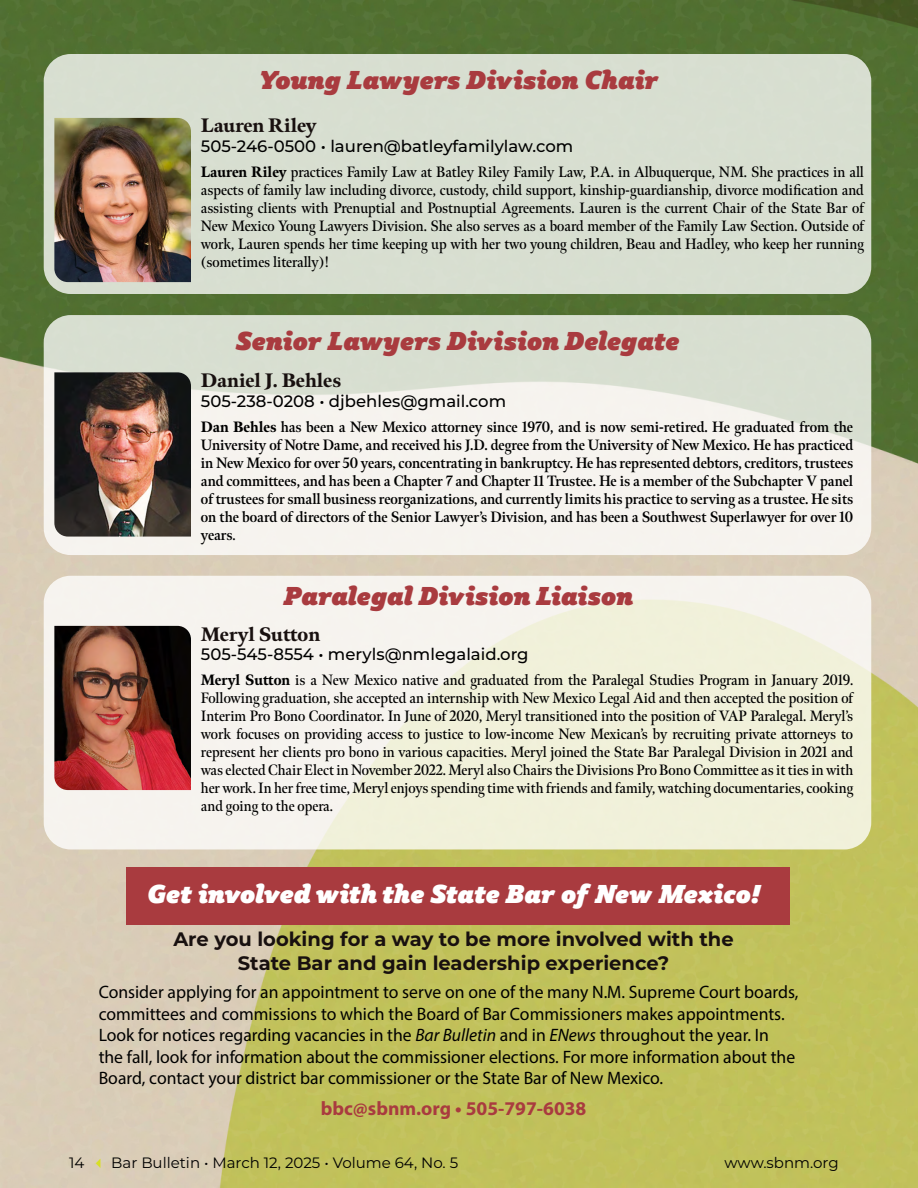
<style>
.page{position:relative;width:918px;height:1188px;background:#fff}
.page>*{position:absolute;margin:0;border:0;box-sizing:border-box;transform-origin:0 0}
.t1{font:italic 25.5px "Plume Ad";color:#a93b3f}
.t2{font:italic 25.5px "Plume Ad";color:#fff}
.t3{font:700 19.5px/23.4px "Montserrat";color:#18100f;text-align:center}
.t4{font:900 19.5px "Meno Display";color:#18100f}
.t5{font:700 19.5px "Myriad Pro";color:#a93b3f}
.t6{font:18px/21.6px "Myriad Pro";color:#000}
.t7{font:500 16.5px "Montserrat";color:#000}
.t8{font:600 15px/18px "Meno Display";color:#000;text-align:justify;scale:.95 1}
.t9{font:700 15px/18px "Meno Display";color:#000;text-align:justify;scale:.95 1}
.t10{font:15px "Montserrat";color:#000}
.s1{font-weight:900}
.s2{font-weight:600}
.s3{font-style:italic}
.s4{color:#d7df23}
</style>
<div class="page">
<img style="left:0;top:0;width:918px;height:1188px">
<div style="left:44px;top:54px;width:827px;height:240px;background:#d8ded0;border-radius:27px"></div>
<svg style="left:44px;top:315px;width:827px;height:240px;fill:#f6f3ee"></svg>
<svg style="left:44px;top:576px;width:827px;height:273px;fill:#f1f1db"></svg>
<img style="left:54px;top:118px;width:137px;height:164px">
<img style="left:54px;top:372px;width:137px;height:165px">
<img style="left:54px;top:626px;width:137px;height:164px">
<div style="left:126px;top:867px;width:663px;height:57px;background:#a93b3f"></div>
<h1 class="t1" style="left:259px;top:64px;width:402px">Young Lawyers Division Chair</h1>
<h2 class="t4" style="left:201px;top:113px;width:117px">Lauren Riley</h2>
<p class="t7" style="left:201px;top:135px;width:374px">505-246-0500 • lauren@batleyfamilylaw.com</p>
<p class="t8" style="left:201px;top:163px;width:700px"><span class="s1">Lauren Riley</span> practices Family Law at Batley Riley Family Law, P.A. in Albuquerque, NM. She practices in all aspects of family law including divorce, custody, child support, kinship-guardianship, divorce modification and assisting clients with Prenuptial and Postnuptial Agreements. Lauren is the current Chair of the State Bar of New Mexico Young Lawyers Division. She also serves as a board member of the Family Law Section. Outside of work, Lauren spends her time keeping up with her two young children, Beau and Hadley, who keep her running (sometimes literally)!</p>
<h1 class="t1" style="left:236px;top:324px;width:446px">Senior Lawyers Division Delegate</h1>
<h2 class="t4" style="left:201px;top:368px;width:142px">Daniel J. Behles</h2>
<p class="t7" style="left:201px;top:389px;width:307px">505-238-0208 • djbehles@gmail.com</p>
<p class="t9" style="left:201px;top:418px;width:688px"><span class="s1">Dan Behles</span> has been a New Mexico attorney since 1970, and is now semi-retired. He graduated from the University of Notre Dame, and received his J.D. degree from the University of New Mexico. He has practiced in New Mexico for over 50 years, concentrating in bankruptcy. He has represented debtors, creditors, trustees and committees, and has been a Chapter 7 and Chapter 11 Trustee. He is a member of the Subchapter V panel of trustees for small business reorganizations, and currently limits his practice to serving as a trustee. He sits on the board of directors of the Senior Lawyer’s Division, and has been a Southwest Superlawyer for over 10 years<span class="s2">.</span></p>
<h1 class="t1" style="left:284px;top:579px;width:351px">Paralegal Division Liaison</h1>
<h2 class="t4" style="left:201px;top:621px;width:121px">Meryl Sutton</h2>
<p class="t7" style="left:201px;top:643px;width:329px">505-545-8554 • meryls@nmlegalaid.org</p>
<p class="t8" style="left:201px;top:671px;width:688px"><span class="s1">Meryl Sutton</span> is a New Mexico native and graduated from the Paralegal Studies Program in January 2019.<br>Following graduation, she accepted an internship with New Mexico Legal Aid and then accepted the position of Interim Pro Bono Coordinator. In June of 2020, Meryl transitioned into the position of VAP Paralegal. Meryl’s work focuses on providing access to justice to low-income New Mexican’s by recruiting private attorneys to represent her clients pro bono in various capacities. Meryl joined the State Bar Paralegal Division in 2021 and was elected Chair Elect in November 2022. Meryl also Chairs the Divisions Pro Bono Committee as it ties in with her work. In her free time, Meryl enjoys spending time with friends and family, watching documentaries, cooking and going to the opera.</p>
<h1 class="t2" style="left:147px;top:877px;width:614px">Get involved with the State Bar of New Mexico!</h1>
<h2 class="t3" style="left:173px;top:927px;width:562px">Are you looking for a way to be more involved with the<br>State Bar and gain leadership experience?</h2>
<p class="t6" style="left:99px;top:981px;width:701px">Consider applying for an appointment to serve on one of the many N.M. Supreme Court boards, committees and commissions to which the Board of Bar Commissioners makes appointments.<br>Look for notices regarding vacancies in the <span class="s3">Bar Bulletin</span> and in <span class="s3">ENews</span> throughout the year. In<br>the fall, look for information about the commissioner elections. For more information about the Board, contact your district bar commissioner or the State Bar of New Mexico.</p>
<h2 class="t5" style="left:321px;top:1095px;width:267px">bbc@sbnm.org • 505-797-6038</h2>
<p class="t10" style="left:69px;top:1153px;width:391px">14 <span class="s4">✓</span> Bar Bulletin • March 12, 2025 • Volume 64, No. 5</p>
<p class="t10" style="left:725px;top:1153px;width:116px">www.sbnm.org</p>
</div>
